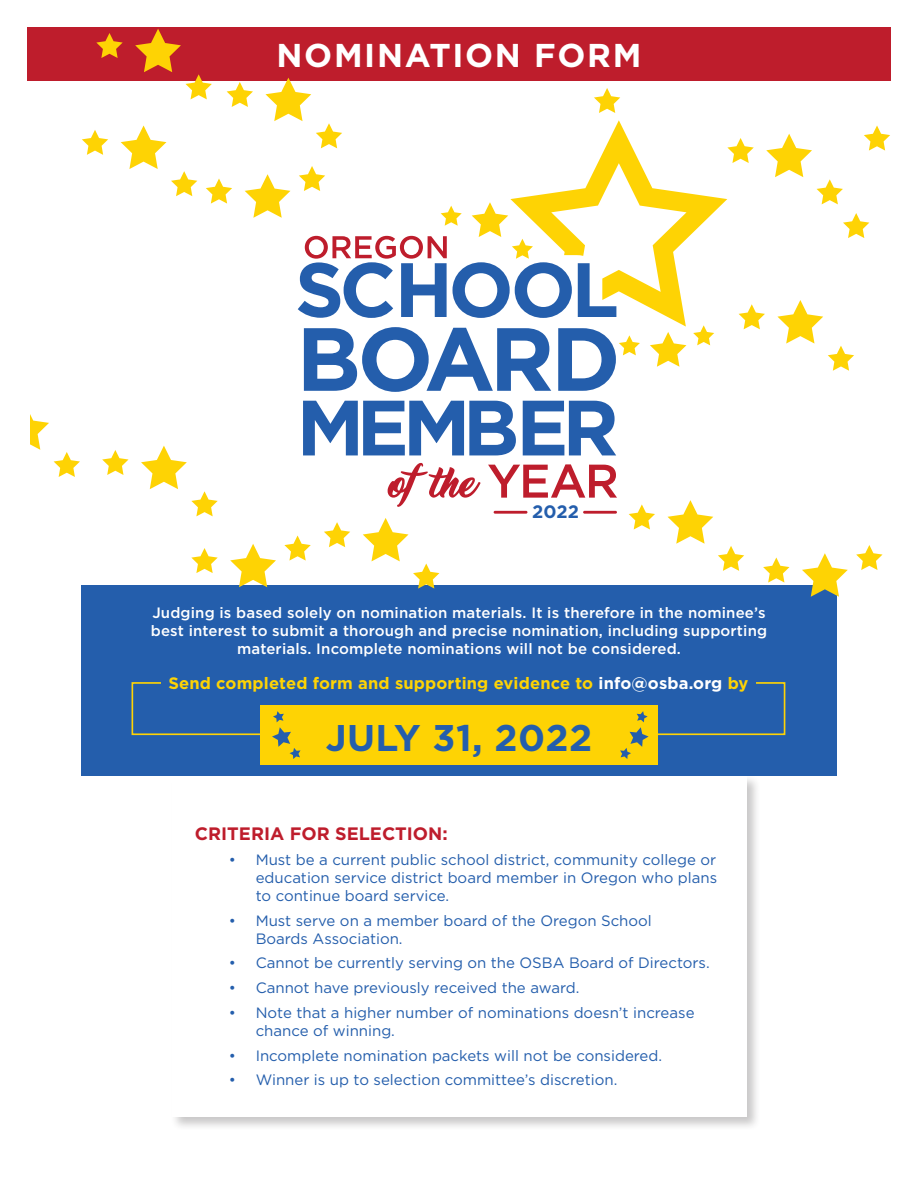
<style>
.page{position:relative;width:918px;height:1188px;background:#fff}
.page>*{position:absolute;margin:0;border:0;box-sizing:border-box;transform-origin:0 0}
.t1{font:700 37.2px "Gotham";letter-spacing:.01em;color:#245eac}
.t2{font:700 33px "Gotham";letter-spacing:.05em;color:#fff}
.t3{font:700 18px "Gotham";color:#be1d2c}
.t4{font:700 18px "Gotham";color:#245eac}
.t5{font:700 16.5px "Gotham";letter-spacing:.01em;color:#fed304}
.t6{font:15px/18px "Gotham";color:#245eac}
.t7{font:500 15px/18px "Gotham";letter-spacing:.01em;color:#fff;text-align:center}
.s1{color:#fff}
</style>
<div class="page">
<div style="left:170px;top:775px;width:591px;height:356px;background:#231f20;opacity:.25"></div>
<div style="left:172px;top:776px;width:574px;height:341px;background:#fff"></div>
<div style="left:27px;top:27px;width:864px;height:53px;background:#be1d2c"></div>
<div style="left:81px;top:585px;width:756px;height:191px;background:#245eac"></div>
<div style="left:132px;top:682px;width:653px;height:53px;border:2px solid #fed304"></div>
<div style="left:161px;top:668px;width:595px;height:28px;background:#245eac"></div>
<div style="left:260px;top:705px;width:398px;height:60px;background:#fed304"></div>
<svg style="left:620px;top:711px;width:29px;height:48px"></svg>
<svg style="left:272px;top:711px;width:29px;height:48px"></svg>
<svg style="left:843px;top:213px;width:26px;height:25px"></svg>
<svg style="left:802px;top:553px;width:46px;height:44px"></svg>
<svg style="left:763px;top:558px;width:26px;height:25px"></svg>
<svg style="left:856px;top:545px;width:27px;height:25px"></svg>
<svg style="left:864px;top:126px;width:26px;height:25px"></svg>
<svg style="left:245px;top:174px;width:45px;height:44px"></svg>
<svg style="left:206px;top:179px;width:26px;height:25px"></svg>
<svg style="left:299px;top:166px;width:26px;height:25px"></svg>
<svg style="left:82px;top:130px;width:26px;height:25px"></svg>
<svg style="left:121px;top:126px;width:76px;height:70px"></svg>
<svg style="left:227px;top:82px;width:26px;height:25px"></svg>
<svg style="left:266px;top:78px;width:76px;height:70px"></svg>
<svg style="left:30px;top:414px;width:50px;height:63px"></svg>
<svg style="left:230px;top:544px;width:46px;height:43px"></svg>
<svg style="left:191px;top:548px;width:27px;height:25px"></svg>
<svg style="left:284px;top:536px;width:27px;height:25px"></svg>
<svg style="left:324px;top:522px;width:26px;height:25px"></svg>
<svg style="left:363px;top:518px;width:76px;height:71px"></svg>
<svg style="left:727px;top:138px;width:27px;height:25px"></svg>
<svg style="left:766px;top:134px;width:77px;height:70px"></svg>
<svg style="left:102px;top:450px;width:27px;height:25px"></svg>
<svg style="left:141px;top:446px;width:77px;height:70px"></svg>
<svg style="left:96px;top:33px;width:27px;height:25px"></svg>
<svg style="left:135px;top:29px;width:77px;height:70px"></svg>
<svg style="left:739px;top:304px;width:26px;height:25px"></svg>
<svg style="left:777px;top:300px;width:77px;height:71px"></svg>
<svg style="left:594px;top:88px;width:26px;height:25px"></svg>
<svg style="left:629px;top:504px;width:26px;height:25px"></svg>
<svg style="left:668px;top:500px;width:76px;height:71px"></svg>
<svg style="left:510px;top:120px;width:217px;height:207px"></svg>
<svg style="left:578px;top:263px;width:38px;height:54px"></svg>
<svg style="left:304px;top:327px;width:247px;height:65px"></svg>
<svg style="left:303px;top:401px;width:213px;height:54px"></svg>
<svg style="left:523px;top:401px;width:93px;height:54px"></svg>
<svg style="left:388px;top:463px;width:93px;height:44px"></svg>
<svg style="left:488px;top:464px;width:129px;height:34px"></svg>
<svg style="left:650px;top:332px;width:36px;height:35px"></svg>
<svg style="left:558px;top:328px;width:82px;height:63px"></svg>
<svg style="left:693px;top:325px;width:21px;height:20px"></svg>
<svg style="left:298px;top:202px;width:274px;height:116px"></svg>
<hr style="left:494px;top:511px;width:33px;height:3px;background:#be1d2c">
<hr style="left:583px;top:511px;width:34px;height:3px;background:#be1d2c">
<p class="t2" style="left:277px;top:33px;width:366px">NOMINATION FORM</p>
<p class="t4" style="left:532px;top:500px;width:48px">2022</p>
<p class="t7" style="left:151px;top:603px;width:618px">Judging is based solely on nomination materials. It is therefore in the nominee’s best interest to submit a thorough and precise nomination, including supporting materials. Incomplete nominations will not be considered.</p>
<p class="t5" style="left:168px;top:672px;width:582px">Send completed form and supporting evidence to <span class="s1">info@osba.org</span> by</p>
<p class="t1" style="left:326px;top:713px;width:268px">JULY 31, 2022</p>
<p class="t3" style="left:195px;top:822px;width:254px">CRITERIA FOR SELECTION:</p>
<p class="t6" style="left:256px;top:850px;width:463px;text-align:justify;text-indent:-27px">• Must be a current public school district, community college or education service district board member in Oregon who plans to continue board service.</p>
<p class="t6" style="left:256px;top:911px;width:398px;text-indent:-27px">• Must serve on a member board of the Oregon School<br>Boards Association.</p>
<p class="t6" style="left:229px;top:954px;width:483px">• Cannot be currently serving on the OSBA Board of Directors.</p>
<p class="t6" style="left:229px;top:979px;width:352px">• Cannot have previously received the award.</p>
<p class="t6" style="left:256px;top:1003px;width:440px;text-indent:-27px">• Note that a higher number of nominations doesn’t increase chance of winning.</p>
<p class="t6" style="left:229px;top:1046px;width:435px">• Incomplete nomination packets will not be considered.</p>
<p class="t6" style="left:229px;top:1071px;width:390px">• Winner is up to selection committee’s discretion.</p>
</div>
